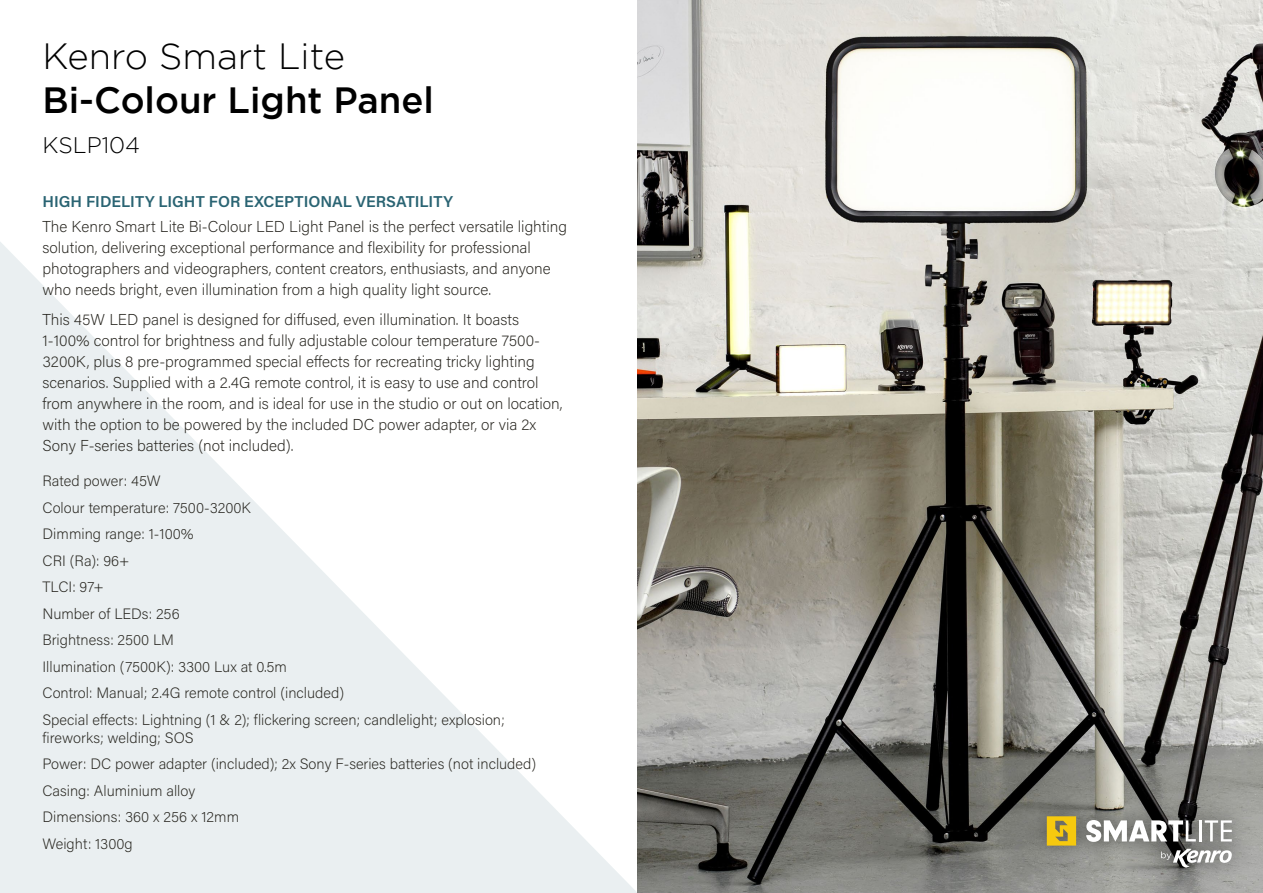
<style>
.page{position:relative;width:1263px;height:893px;background:#fff}
.page>*{position:absolute;margin:0;border:0;box-sizing:border-box;transform-origin:0 0}
.t1{font:500 36.45px "Gotham";color:#000}
.t2{font:300 36.45px "Gotham";color:#000}
.t3{font:300 22.5px "Gotham";color:#000}
.t4{font:200 15.75px/21px "Acumin Pro";color:#25231d}
.t5{font:600 15.75px "Acumin Pro";color:#2a6473}
.t6{font:200 15px/26.5px "Acumin Pro";color:#25231d}
</style>
<div class="page">
<svg style="left:0;top:77px;width:638px;height:816px"></svg>
<img style="left:638px;top:0;width:625px;height:893px">
<div style="left:1024px;top:793px;width:230px;height:97px;background:#000;opacity:.3"></div>
<svg style="left:1161px;top:849px;width:71px;height:19px"></svg>
<svg style="left:1086px;top:820px;width:110px;height:22px"></svg>
<hr style="left:1199px;top:820px;width:3px;height:21px;background:#fff">
<svg style="left:1205px;top:820px;width:27px;height:21px"></svg>
<svg style="left:1047px;top:816px;width:29px;height:30px"></svg>
<h1 class="t2" style="left:43px;top:36px;width:304px">Kenro Smart Lite</h1>
<h1 class="t1" style="left:43px;top:79px;width:393px">Bi-Colour Light Panel</h1>
<h2 class="t3" style="left:43px;top:132px;width:99px">KSLP104</h2>
<p class="t5" style="left:43px;top:191px;width:412px">HIGH FIDELITY LIGHT FOR EXCEPTIONAL VERSATILITY</p>
<p class="t4" style="left:43px;top:216px;width:526px">The Kenro Smart Lite Bi-Colour LED Light Panel is the perfect versatile lighting solution, delivering exceptional performance and flexibility for professional photographers and videographers, content creators, enthusiasts, and anyone who needs bright, even illumination from a high quality light source.</p>
<p class="t4" style="left:43px;top:308px;width:521px">This 45W LED panel is designed for diffused, even illumination. It boasts 1-100% control for brightness and fully adjustable colour temperature 7500- 3200K, plus 8 pre-programmed special effects for recreating tricky lighting scenarios. Supplied with a 2.4G remote control, it is easy to use and control from anywhere in the room, and is ideal for use in the studio or out on location, with the option to be powered by the included DC power adapter, or via 2x Sony F-series batteries (not included).</p>
<p class="t6" style="left:43px;top:467px;width:464px">Rated power: 45W<br>Colour temperature: 7500-3200K<br>Dimming range: 1-100%<br>CRI (Ra): 96+<br>TLCI: 97+<br>Number of LEDs: 256<br>Brightness: 2500 LM<br>Illumination (7500K): 3300 Lux at 0.5m<br>Control: Manual; 2.4G remote control (included)<br>Special effects: Lightning (1 &amp; 2); flickering screen; candlelight; explosion;</p>
<p class="t6" style="left:43px;top:724px;width:495px">fireworks; welding; SOS<br>Power: DC power adapter (included); 2x Sony F-series batteries (not included)<br>Casing: Aluminium alloy<br>Dimensions: 360 x 256 x 12mm<br>Weight: 1300g</p>
</div>
